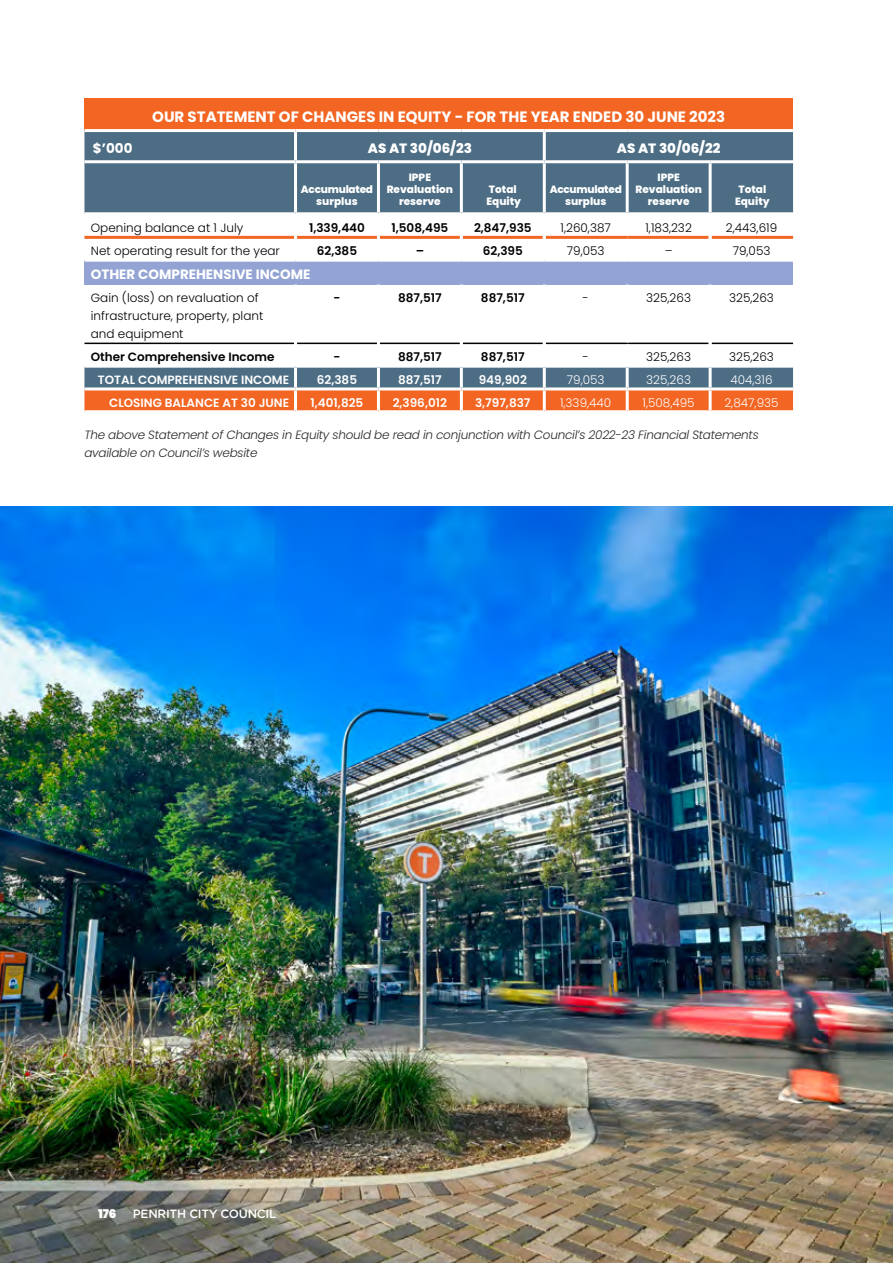
<style>
.page{position:relative;width:893px;height:1263px;background:#fff}
.page>*{position:absolute;margin:0;border:0;box-sizing:border-box;transform-origin:0 0}
.t1{font:700 15px "Poppins";color:#fff}
.t2{font:700 13.5px "Poppins";color:#fff}
.t3{font:800 13.5px "Poppins";color:#fff}
.t4{font:300 12px/18px "Poppins";color:#000}
.t5{font:italic 300 12px/18px "Poppins";letter-spacing:-.02em;color:#292829}
.t6{font:600 12px "Poppins";color:#000}
.t7{font:600 12px "Poppins";color:#fff}
.t8{font:300 12px "Poppins";color:#fff}
.t9{font:500 12px "Gotham Rounded";letter-spacing:-.02em;color:#fff}
.t10{font:900 12px "Poppins";color:#fff}
.t11{font:800 10.5px/12px "Poppins";color:#fff;text-align:center}
.t12{font:800 10.5px/12px "Poppins";letter-spacing:-.025em;color:#fff;text-align:center}
</style>
<div class="page">
<div style="left:84px;top:98px;width:709px;height:33px;background:#f26522"></div>
<div style="left:84px;top:132px;width:709px;height:80px;background:#4c6d84"></div>
<div style="left:84px;top:260px;width:709px;height:25px;background:#93a4d4"></div>
<svg style="left:84px;top:368px;width:709px;height:42px;background:#a16b54"></svg>
<hr style="left:297px;top:343px;width:80px;height:1px;background:#000">
<hr style="left:463px;top:343px;width:80px;height:1px;background:#000">
<hr style="left:627px;top:343px;width:82px;height:1px;background:#000">
<hr style="left:84px;top:387px;width:212px;height:3px;background:#fff">
<hr style="left:296px;top:387px;width:82px;height:3px;background:#fff">
<hr style="left:378px;top:387px;width:83px;height:3px;background:#fff">
<hr style="left:461px;top:387px;width:83px;height:3px;background:#fff">
<hr style="left:544px;top:387px;width:83px;height:3px;background:#fff">
<hr style="left:627px;top:387px;width:83px;height:3px;background:#fff">
<hr style="left:710px;top:387px;width:83px;height:3px;background:#fff">
<hr style="left:626px;top:368px;width:3px;height:19px;background:#fff">
<hr style="left:626px;top:390px;width:3px;height:20px;background:#fff">
<hr style="left:626px;top:163px;width:3px;height:49px;background:#fff">
<hr style="left:294px;top:132px;width:3px;height:28px;background:#fff">
<hr style="left:543px;top:132px;width:3px;height:28px;background:#fff">
<hr style="left:294px;top:163px;width:3px;height:49px;background:#fff">
<hr style="left:377px;top:163px;width:3px;height:49px;background:#fff">
<hr style="left:460px;top:163px;width:3px;height:49px;background:#fff">
<hr style="left:543px;top:163px;width:3px;height:49px;background:#fff">
<hr style="left:709px;top:163px;width:3px;height:49px;background:#fff">
<hr style="left:84px;top:236px;width:210px;height:3px;background:#f26522">
<hr style="left:297px;top:236px;width:80px;height:3px;background:#f26522">
<hr style="left:380px;top:236px;width:80px;height:3px;background:#f26522">
<hr style="left:463px;top:236px;width:80px;height:3px;background:#f26522">
<hr style="left:546px;top:236px;width:81px;height:3px;background:#f26522">
<hr style="left:627px;top:236px;width:82px;height:3px;background:#f26522">
<hr style="left:712px;top:236px;width:81px;height:3px;background:#f26522">
<hr style="left:84px;top:129px;width:212px;height:3px;background:#fff">
<hr style="left:296px;top:129px;width:82px;height:3px;background:#fff">
<hr style="left:378px;top:129px;width:83px;height:3px;background:#fff">
<hr style="left:461px;top:129px;width:83px;height:3px;background:#fff">
<hr style="left:544px;top:129px;width:83px;height:3px;background:#fff">
<hr style="left:627px;top:129px;width:83px;height:3px;background:#fff">
<hr style="left:710px;top:129px;width:83px;height:3px;background:#fff">
<hr style="left:84px;top:160px;width:212px;height:3px;background:#fff">
<hr style="left:296px;top:160px;width:82px;height:3px;background:#fff">
<hr style="left:378px;top:160px;width:83px;height:3px;background:#fff">
<hr style="left:461px;top:160px;width:83px;height:3px;background:#fff">
<hr style="left:544px;top:160px;width:83px;height:3px;background:#fff">
<hr style="left:627px;top:160px;width:83px;height:3px;background:#fff">
<hr style="left:710px;top:160px;width:83px;height:3px;background:#fff">
<hr style="left:84px;top:343px;width:210px;height:1px;background:#000">
<hr style="left:380px;top:343px;width:80px;height:1px;background:#000">
<hr style="left:546px;top:343px;width:81px;height:1px;background:#000">
<hr style="left:712px;top:343px;width:81px;height:1px;background:#000">
<hr style="left:377px;top:368px;width:3px;height:19px;background:#fff">
<hr style="left:543px;top:368px;width:3px;height:19px;background:#fff">
<hr style="left:709px;top:368px;width:3px;height:19px;background:#fff">
<hr style="left:377px;top:390px;width:3px;height:20px;background:#fff">
<hr style="left:543px;top:390px;width:3px;height:20px;background:#fff">
<hr style="left:709px;top:390px;width:3px;height:20px;background:#fff">
<hr style="left:294px;top:368px;width:3px;height:19px;background:#fff">
<hr style="left:460px;top:368px;width:3px;height:19px;background:#fff">
<hr style="left:294px;top:390px;width:3px;height:20px;background:#fff">
<hr style="left:460px;top:390px;width:3px;height:20px;background:#fff">
<hr style="left:84px;top:259px;width:212px;height:3px;background:#fff">
<hr style="left:296px;top:259px;width:82px;height:3px;background:#fff">
<hr style="left:378px;top:259px;width:83px;height:3px;background:#fff">
<hr style="left:461px;top:259px;width:83px;height:3px;background:#fff">
<hr style="left:544px;top:259px;width:83px;height:3px;background:#fff">
<hr style="left:627px;top:259px;width:83px;height:3px;background:#fff">
<hr style="left:710px;top:259px;width:83px;height:3px;background:#fff">
<img style="left:0;top:506px;width:893px;height:757px">
<p class="t1" style="left:152px;top:108px;width:574px">OUR STATEMENT OF CHANGES IN EQUITY - FOR THE YEAR ENDED 30 JUNE 2023</p>
<p class="t2" style="left:93px;top:141px;width:41px">$’000</p>
<p class="t3" style="left:368px;top:141px;width:106px">AS AT 30/06/23</p>
<p class="t3" style="left:617px;top:141px;width:105px">AS AT 30/06/22</p>
<p class="t12" style="left:301px;top:184px;width:74px">Accumulated surplus</p>
<p class="t11" style="left:387px;top:172px;width:68px">IPPE<br>Revaluation reserve</p>
<p class="t11" style="left:486px;top:184px;width:36px;text-align:left">Total<br>Equity</p>
<p class="t12" style="left:550px;top:184px;width:74px">Accumulated surplus</p>
<p class="t11" style="left:635px;top:172px;width:68px">IPPE<br>Revaluation reserve</p>
<p class="t11" style="left:735px;top:184px;width:36px">Total<br>Equity</p>
<p class="t4" style="left:91px;top:219px;width:154px">Opening balance at 1 July</p>
<p class="t6" style="left:309px;top:221px;width:57px">1,339,440</p>
<p class="t6" style="left:391px;top:221px;width:58px">1,508,495</p>
<p class="t6" style="left:474px;top:221px;width:59px">2,847,935</p>
<p class="t4" style="left:561px;top:219px;width:52px">1,260,387</p>
<p class="t4" style="left:645px;top:219px;width:48px">1,183,232</p>
<p class="t4" style="left:726px;top:219px;width:53px">2,443,619</p>
<p class="t4" style="left:91px;top:242px;width:191px">Net operating result for the year</p>
<p class="t6" style="left:317px;top:244px;width:42px">62,385</p>
<p class="t6" style="left:416px;top:244px;width:10px">–</p>
<p class="t6" style="left:483px;top:244px;width:42px">62,395</p>
<p class="t4" style="left:567px;top:242px;width:39px">79,053</p>
<p class="t4" style="left:665px;top:242px;width:9px">–</p>
<p class="t4" style="left:733px;top:242px;width:39px">79,053</p>
<p class="t2" style="left:91px;top:267px;width:221px">OTHER COMPREHENSIVE INCOME</p>
<p class="t4" style="left:91px;top:289px;width:174px">Gain (loss) on revaluation of infrastructure, property, plant and equipment</p>
<p class="t6" style="left:333px;top:291px;width:8px">-</p>
<p class="t6" style="left:398px;top:291px;width:45px">887,517</p>
<p class="t6" style="left:481px;top:291px;width:45px">887,517</p>
<p class="t4" style="left:583px;top:289px;width:8px">-</p>
<p class="t4" style="left:646px;top:289px;width:46px">325,263</p>
<p class="t4" style="left:729px;top:289px;width:46px">325,263</p>
<p class="t6" style="left:91px;top:350px;width:185px">Other Comprehensive Income</p>
<p class="t6" style="left:333px;top:350px;width:8px">-</p>
<p class="t6" style="left:398px;top:350px;width:45px">887,517</p>
<p class="t6" style="left:481px;top:350px;width:45px">887,517</p>
<p class="t4" style="left:583px;top:348px;width:8px">-</p>
<p class="t4" style="left:646px;top:348px;width:46px">325,263</p>
<p class="t4" style="left:729px;top:348px;width:46px">325,263</p>
<p class="t7" style="left:98px;top:373px;width:193px">TOTAL COMPREHENSIVE INCOME</p>
<p class="t7" style="left:317px;top:373px;width:42px">62,385</p>
<p class="t7" style="left:398px;top:373px;width:45px">887,517</p>
<p class="t7" style="left:479px;top:373px;width:50px">949,902</p>
<p class="t8" style="left:567px;top:373px;width:39px">79,053</p>
<p class="t8" style="left:646px;top:373px;width:46px">325,263</p>
<p class="t8" style="left:730px;top:373px;width:44px">404,316</p>
<p class="t7" style="left:109px;top:395px;width:181px">CLOSING BALANCE AT 30 JUNE</p>
<p class="t7" style="left:311px;top:395px;width:54px">1,401,825</p>
<p class="t7" style="left:393px;top:395px;width:56px">2,396,012</p>
<p class="t7" style="left:475px;top:395px;width:57px">3,797,837</p>
<p class="t8" style="left:560px;top:395px;width:53px">1,339,440</p>
<p class="t8" style="left:642px;top:395px;width:54px">1,508,495</p>
<p class="t8" style="left:724px;top:395px;width:56px">2,847,935</p>
<p class="t5" style="left:84px;top:425px;width:676px">The above Statement of Changes in Equity should be read in conjunction with Council’s 2022-23 Financial Statements available on Council’s website</p>
<p class="t10" style="left:98px;top:1207px;width:20px">176</p>
<p class="t9" style="left:133px;top:1205px;width:145px">PENRITH CITY COUNCIL</p>
</div>
